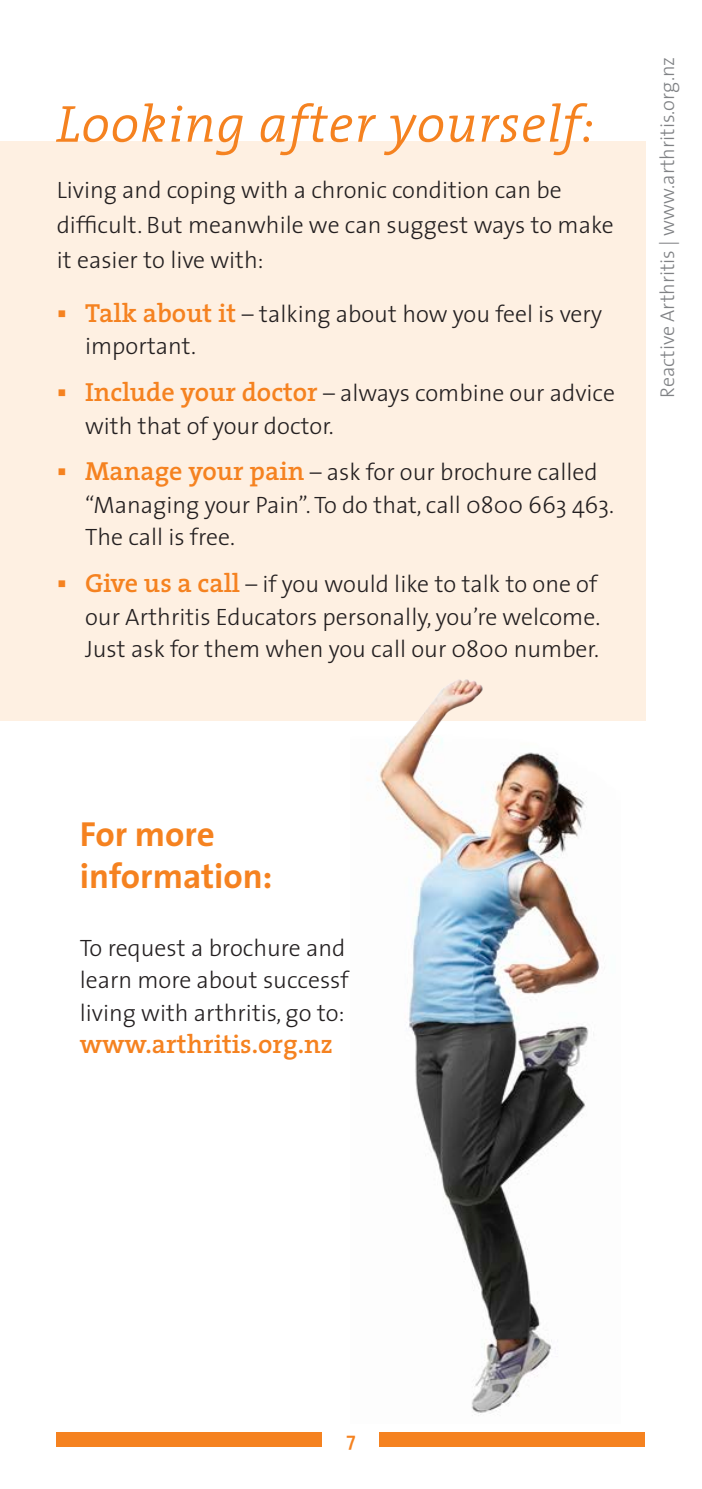
<style>
.page{position:relative;width:702px;height:1489px;background:#fff}
.page>*{position:absolute;margin:0;border:0;box-sizing:border-box;transform-origin:0 0}
.head_1{font:italic 300 52.5px "The Serif";letter-spacing:.02em;color:#f58220}
.Head_2{font:700 35px/42px "The Sans";color:#f58220}
.Head_2-2{font:600 26.25px "The Serif";color:#f58220}
.head_1-2{font:300 23.75px/32.5px "The Sans";color:#231f20}
.Head_2-3{font:300 23.75px/32.5px "The Sans";color:#231f20}
.t1{font:300 20px "The Sans";color:#808285}
.body_copy{font:600 20px "The Sans";color:#f58220}
.s1{font-family:"The Serif";font-weight:600;font-size:26.25px;color:#f58220}
</style>
<div class="page">
<div style="left:57px;top:1431px;width:588px;height:15px;background:#f58220"></div>
<div style="left:322px;top:1430px;width:57px;height:28px;background:#fff"></div>
<div style="left:0;top:142px;width:645px;height:579px;background:#fef0e2"></div>
<img style="left:367px;top:679px;width:233px;height:737px">
<p class="head_1" style="left:57px;top:80px;width:539px">Looking after yourself:</p>
<p class="head_1-2" style="left:57px;top:172px;width:558px;line-height:35px">Living and coping with a chronic condition can be difficult. But meanwhile we can suggest ways to make it easier to live with:</p>
<p class="head_1-2" style="left:85px;top:297px;width:518px"><span class="s1">Talk about it</span> – talking about how you feel is very important.</p>
<p class="head_1-2" style="left:85px;top:376px;width:531px"><span class="s1">Include your doctor</span> – always combine our advice with that of your doctor.</p>
<p class="head_1-2" style="left:85px;top:455px;width:530px"><span class="s1">Manage your pain</span> – ask for our brochure called “Managing your Pain”. To do that, call 0800 663 463.<br>The call is free.</p>
<p class="head_1-2" style="left:85px;top:567px;width:517px"><span class="s1">Give us a call</span> – if you would like to talk to one of our Arthritis Educators personally, you’re welcome.<br>Just ask for them when you call our 0800 number.</p>
<p class="t1" style="left:650px;top:397px;width:342px;rotate:-90deg">Reactive Arthritis | www.arthritis.org.nz</p>
<p class="Head_2" style="left:80px;top:811px;width:194px">For more information:</p>
<p class="Head_2-3" style="left:80px;top:930px;width:307px">To request a brochure and learn more about successfully living with arthritis, go to:</p>
<p class="Head_2-2" style="left:80px;top:1022px;width:254px">www.arthritis.org.nz</p>
<p class="body_copy" style="left:346px;top:1422px;width:11px">7</p>
</div>
